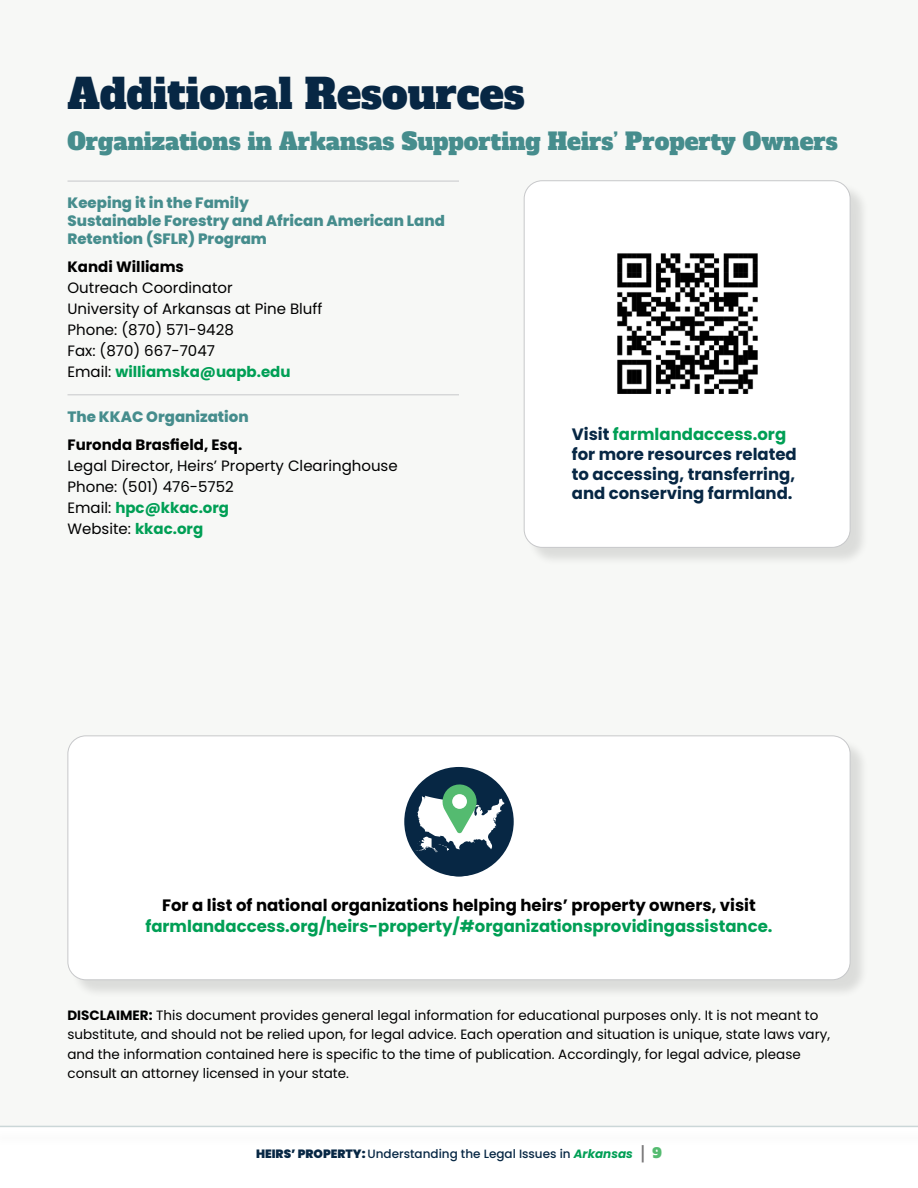
<style>
.page{position:relative;width:918px;height:1188px;background:#f7f8f6}
.page>*{position:absolute;margin:0;border:0;box-sizing:border-box;transform-origin:0 0}
.t1{font:40.5px "Alfa Slab One";color:#072744}
.t2{font:23.25px "Alfa Slab One";color:#468d8d}
.t3{font:700 16.5px/19.8px "Poppins";color:#072744}
.t4{font:700 16.5px "Poppins";color:#009f55}
.t5{font:700 16.5px "Poppins";color:#000}
.t6{font:15px/21px "Poppins";color:#000}
.t7{font:800 15px/18px "Poppins";color:#468d8d}
.t8{font:700 15px "Poppins";color:#000}
.t9{font:13.5px/19.5px "Poppins";color:#000}
.t10{font:500 12px "Poppins";color:#072744}
.s1{font-weight:700;color:#009f55}
.s2{color:#009f55}
.s3{font-weight:700}
.s4{font-weight:900}
.s5{font-weight:700;font-style:italic;color:#009f55}
.s6{font-family:"Alfa Slab One";font-weight:400;font-size:13.5px;color:#767576}
.s7{font-family:"Alfa Slab One";font-weight:400;font-size:13.5px;color:#54bb70}
</style>
<div class="page">
<hr style="left:68px;top:181px;width:391px;height:1px;background:#c7c8ca">
<hr style="left:68px;top:394px;width:391px;height:1px;background:#c7c8ca">
<div style="left:526px;top:183px;width:343px;height:383px;background:#000;opacity:.11"></div>
<div style="left:524px;top:181px;width:326px;height:366px;background:#fff;border-radius:18px"></div>
<img style="left:617px;top:253px;width:141px;height:141px">
<div style="left:524px;top:180px;width:327px;height:368px;border:1px solid #c7c8ca;border-radius:18px"></div>
<div style="left:70px;top:738px;width:799px;height:261px;background:#000;opacity:.11"></div>
<div style="left:68px;top:736px;width:782px;height:244px;background:#fff;border-radius:18px"></div>
<div style="left:404px;top:767px;width:110px;height:109px;background:#072744;border-radius:50%"></div>
<svg style="left:415px;top:782px;width:89px;height:78px"></svg>
<div style="left:452px;top:794px;width:15px;height:15px;background:#fff;border-radius:50%"></div>
<div style="left:68px;top:735px;width:782px;height:245px;border:1px solid #c7c8ca;border-radius:18px"></div>
<div style="left:0;top:1126px;width:918px;height:62px;background:#fff"></div>
<hr style="left:0;top:1126px;width:918px;height:1px;background:#cbd7d8">
<h1 class="t1" style="left:68px;top:59px;width:459px">Additional Resources</h1>
<h2 class="t2" style="left:68px;top:121px;width:772px">Organizations in Arkansas Supporting Heirs’ Property Owners</h2>
<p class="t7" style="left:68px;top:194px;width:379px">Keeping it in the Family<br>Sustainable Forestry and African American Land<br>Retention (SFLR) Program</p>
<p class="t8" style="left:68px;top:258px;width:118px">Kandi Williams</p>
<p class="t6" style="left:68px;top:278px;width:256px">Outreach Coordinator<br>University of Arkansas at Pine Bluff<br>Phone: (870) 571-9428<br>Fax: (870) 667-7047<br>Email: <span class="s1">williamska@uapb.edu</span></p>
<p class="t7" style="left:68px;top:408px;width:183px">The KKAC Organization</p>
<p class="t8" style="left:68px;top:436px;width:176px">Furonda Brasfield, Esq.</p>
<p class="t6" style="left:68px;top:455px;width:332px">Legal Director, Heirs’ Property Clearinghouse<br>Phone: (501) 476-5752<br>Email: <span class="s1">hpc@kkac.org<br></span>Website: <span class="s1">kkac.org</span></p>
<p class="t3" style="left:572px;top:424px;width:227px">Visit <span class="s2">farmlandaccess.org </span>for more resources related to accessing, transferring, and conserving farmland.</p>
<p class="t5" style="left:162px;top:895px;width:595px">For a list of national organizations helping heirs’ property owners, visit</p>
<p class="t4" style="left:145px;top:916px;width:629px">farmlandaccess.org/heirs-property/#organizationsprovidingassistance.</p>
<p class="t9" style="left:68px;top:1005px;width:764px"><span class="s3">DISCLAIMER:</span> This document provides general legal information for educational purposes only. It is not meant to substitute, and should not be relied upon, for legal advice. Each operation and situation is unique, state laws vary, and the information contained here is specific to the time of publication. Accordingly, for legal advice, please consult an attorney licensed in your state.</p>
<p class="t10" style="left:256px;top:1147px;width:407px"><span class="s4">HEIRS’ PROPERTY:</span> Understanding the Legal Issues in <span class="s5">Arkansas</span> <span class="s6">|</span> <span class="s7">9</span></p>
</div>
